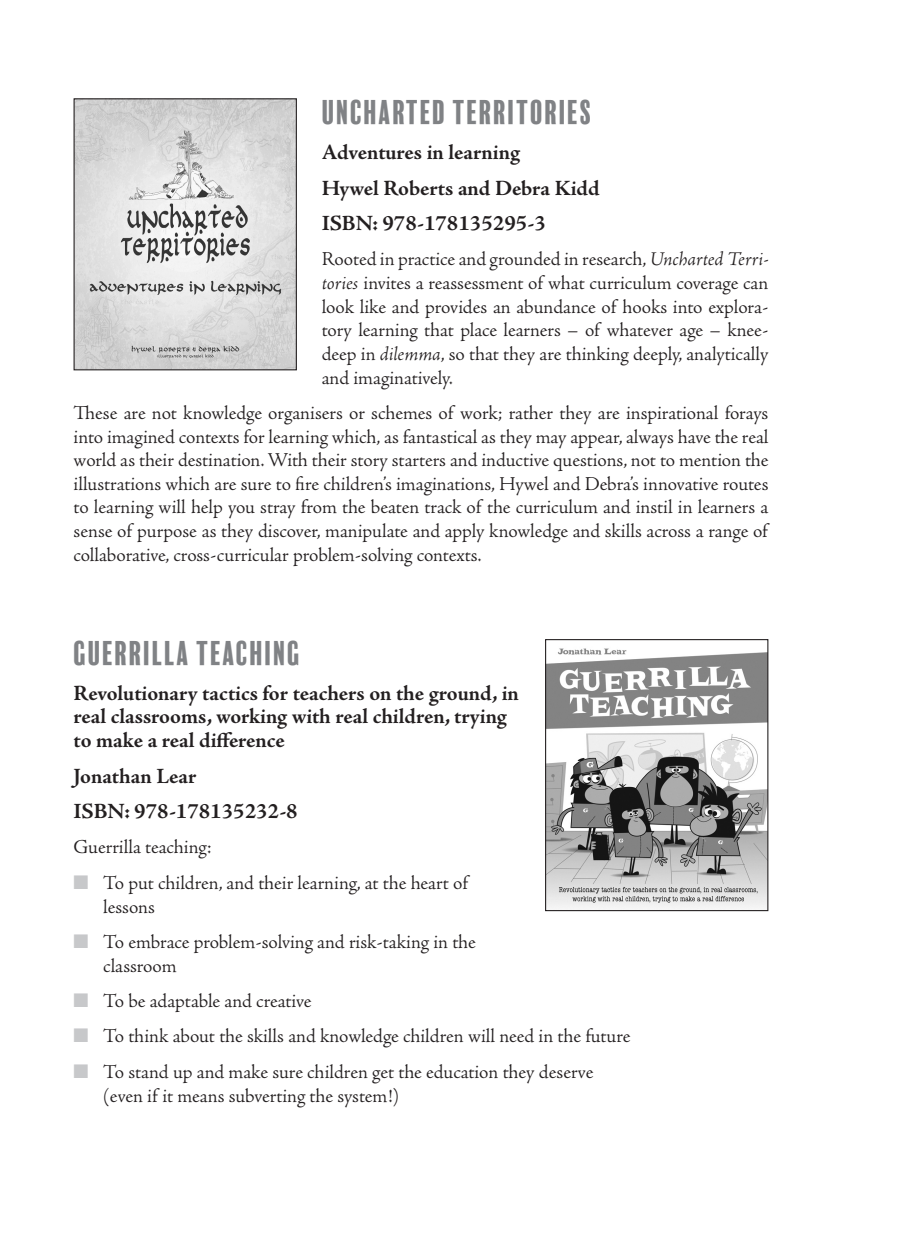
<style>
.page{position:relative;width:921px;height:1233px;background:#fff}
.page>*{position:absolute;margin:0;border:0;box-sizing:border-box;transform-origin:0 0}
.A{font:31.5px "Balboa Plus Fill";color:#808285}
.Contributor_Body_No{font:700 21.88px/23.6px "Adobe Jenson Pro";letter-spacing:-.005em;color:#231f20}
.Contributor_Body_No-2{font:300 19.6px/23.6px "Adobe Jenson Pro";letter-spacing:-.005em;color:#231f20}
.s1{font-style:italic}
.s2{color:#c7c8ca}
</style>
<div class="page">
<img style="left:75px;top:100px;width:220px;height:268px">
<div style="left:73px;top:98px;width:224px;height:272px;border:1px solid #231f20"></div>
<img style="left:547px;top:648px;width:219px;height:261px">
<div style="left:545px;top:639px;width:223px;height:272px;border:1px solid #231f20"></div>
<p class="A" style="left:322px;top:94px;width:272px">UNCHARTED TERRITORIES</p>
<p class="Contributor_Body_No" style="left:322px;top:141px;width:200px">Adventures in learning</p>
<p class="Contributor_Body_No" style="left:322px;top:176px;width:279px">Hywel Roberts and Debra Kidd</p>
<p class="Contributor_Body_No" style="left:322px;top:212px;width:226px">ISBN: 978-178135295-3</p>
<p class="Contributor_Body_No-2" style="left:322px;top:248px;width:448px;text-align:justify">Rooted in practice and grounded in research, <span class="s1">Uncharted Terri&shy;tories</span> invites a reassessment of what curriculum coverage can look like and provides an abundance of hooks into explora&shy;tory learning that place learners – of whatever age – knee&shy;deep in <span class="s1">dilemma</span>, so that they are thinking deeply, analytically and imaginatively.</p>
<p class="Contributor_Body_No-2" style="left:74px;top:401px;width:696px;text-align:justify">These are not knowledge organisers or schemes of work; rather they are inspirational forays into imagined contexts for learning which, as fantastical as they may appear, always have the real world as their destination. With their story starters and inductive questions, not to mention the illustrations which are sure to fire children’s imaginations, Hywel and Debra’s innovative routes to learning will help you stray from the beaten track of the curriculum and instil in learners a sense of purpose as they discover, manipulate and apply knowledge and skills across a range of collaborative, cross-curricular problem-solving contexts.</p>
<p class="A" style="left:73px;top:635px;width:229px">GUERRILLA TEACHING</p>
<p class="Contributor_Body_No" style="left:73px;top:681px;width:447px">Revolutionary tactics for teachers on the ground, in real classrooms, working with real children, trying to make a real difference</p>
<p class="Contributor_Body_No" style="left:73px;top:764px;width:125px">Jonathan Lear</p>
<p class="Contributor_Body_No" style="left:73px;top:800px;width:226px">ISBN: 978-178135232-8</p>
<p class="Contributor_Body_No-2" style="left:73px;top:836px;width:140px">Guerrilla teaching:</p>
<p class="Contributor_Body_No-2" style="left:103px;top:871px;width:366px;text-indent:-30px"><span class="s2">■</span> To put children, and their learning, at the heart of lessons</p>
<p class="Contributor_Body_No-2" style="left:103px;top:930px;width:374px;text-indent:-30px"><span class="s2">■</span> To embrace problem-solving and risk-taking in the classroom</p>
<p class="Contributor_Body_No-2" style="left:73px;top:989px;width:239px"><span class="s2">■</span> To be adaptable and creative</p>
<p class="Contributor_Body_No-2" style="left:73px;top:1025px;width:558px"><span class="s2">■</span> To think about the skills and knowledge children will need in the future</p>
<p class="Contributor_Body_No-2" style="left:103px;top:1060px;width:491px;text-indent:-30px"><span class="s2">■</span> To stand up and make sure children get the education they deserve (even if it means subverting the system!)</p>
</div>
